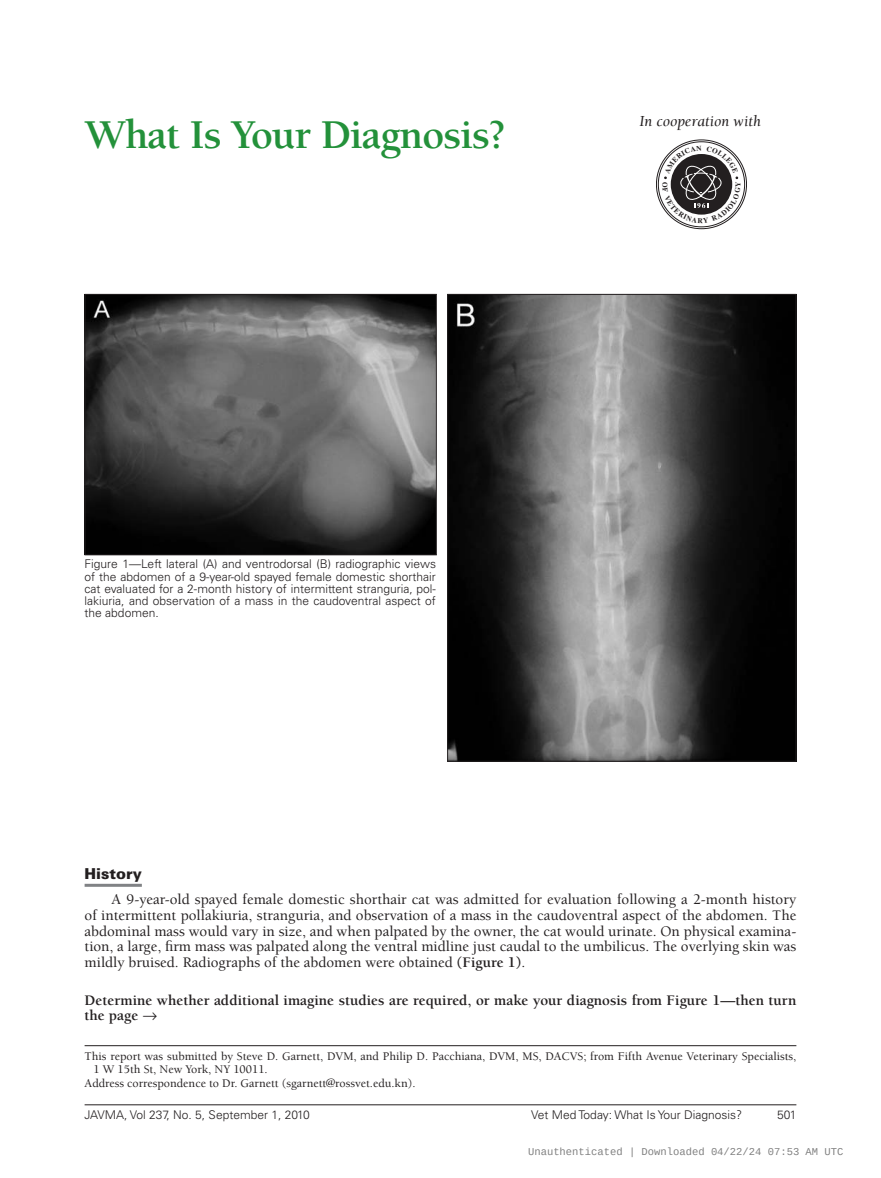
<style>
.page{position:relative;width:881px;height:1178px;background:#fff}
.page>*{position:absolute;margin:0;border:0;box-sizing:border-box;transform-origin:0 0}
.t1{font:700 42px "Berkeley";letter-spacing:-.02em;color:#23913a}
.t2{font:italic 15.75px "Berkeley";color:#231f20}
.t3{font:500 15px/15.8px "Berkeley";color:#231f20;text-align:justify}
.t4{font:700 15px/15.8px "Berkeley";color:#231f20}
.t5{font:900 15px "Univers";color:#231f20}
.t6{font:300 12px/12px "Univers";color:#231f20;text-align:justify}
.t7{font:500 12px "Berkeley";color:#231f20}
.t8{font:10.5px "Liberation Mono";color:rgb(0 0 0/.5)}
.s1{font-weight:700}
</style>
<div class="page">
<hr style="left:85px;top:1104px;width:711px;height:1px;background:#231f20">
<hr style="left:85px;top:883px;width:57px;height:3px;background:#808285">
<hr style="left:85px;top:1044px;width:711px;height:1px;background:#231f20">
<img style="left:87px;top:296px;width:347px;height:257px">
<div style="left:85px;top:294px;width:351px;height:261px;border:1px solid #231f20"></div>
<img style="left:449px;top:296px;width:345px;height:463px">
<svg style="left:656px;top:140px;width:89px;height:89px"></svg>
<h1 class="t1" style="left:85px;top:113px;width:423px">What Is Your Diagnosis?</h1>
<p class="t2" style="left:639px;top:112px;width:123px">In cooperation with</p>
<p class="t6" style="left:85px;top:558px;width:353px">Figure 1—Left lateral (A) and ventrodorsal (B) radiographic views of the abdomen of a 9-year-old spayed female domestic shorthair cat evaluated for a 2-month history of intermittent stranguria, pol&shy;lakiuria, and observation of a mass in the caudoventral aspect of the abdomen.</p>
<p class="t5" style="left:85px;top:864px;width:59px">History</p>
<p class="t3" style="left:85px;top:891px;width:713px;text-indent:27px">A 9-year-old spayed female domestic shorthair cat was admitted for evaluation following a 2-month history of intermittent pollakiuria, stranguria, and observation of a mass in the caudoventral aspect of the abdomen. The abdominal mass would vary in size, and when palpated by the owner, the cat would urinate. On physical examina&shy;tion, a large, firm mass was palpated along the ventral midline just caudal to the umbilicus. The overlying skin was mildly bruised. Radiographs of the abdomen were obtained <span class="s1">(Figure 1)</span>.</p>
<p class="t4" style="left:85px;top:991px;width:713px">Determine whether additional imagine studies are required, or make your diagnosis from Figure 1—then turn the page →</p>
<p class="t7" style="left:85px;top:1049px;width:712px">This report was submitted by Steve D. Garnett, DVM, and Philip D. Pacchiana, DVM, MS, DACVS; from Fifth Avenue Veterinary Specialists,</p>
<p class="t7" style="left:94px;top:1062px;width:175px">1 W 15th St, New York, NY 10011.</p>
<p class="t7" style="left:85px;top:1076px;width:332px">Address correspondence to Dr. Garnett (sgarnett@rossvet.edu.kn).</p>
<p class="t6" style="left:85px;top:1108px;width:226px">JAVMA, Vol 237, No. 5, September 1, 2010</p>
<p class="t6" style="left:531px;top:1108px;width:212px">Vet Med Today: What Is Your Diagnosis?</p>
<p class="t6" style="left:776px;top:1108px;width:21px">501</p>
<p class="t8" style="left:528px;top:1146px;width:316px">Unauthenticated | Downloaded 04/22/24 07:53 AM UTC</p>
</div>
